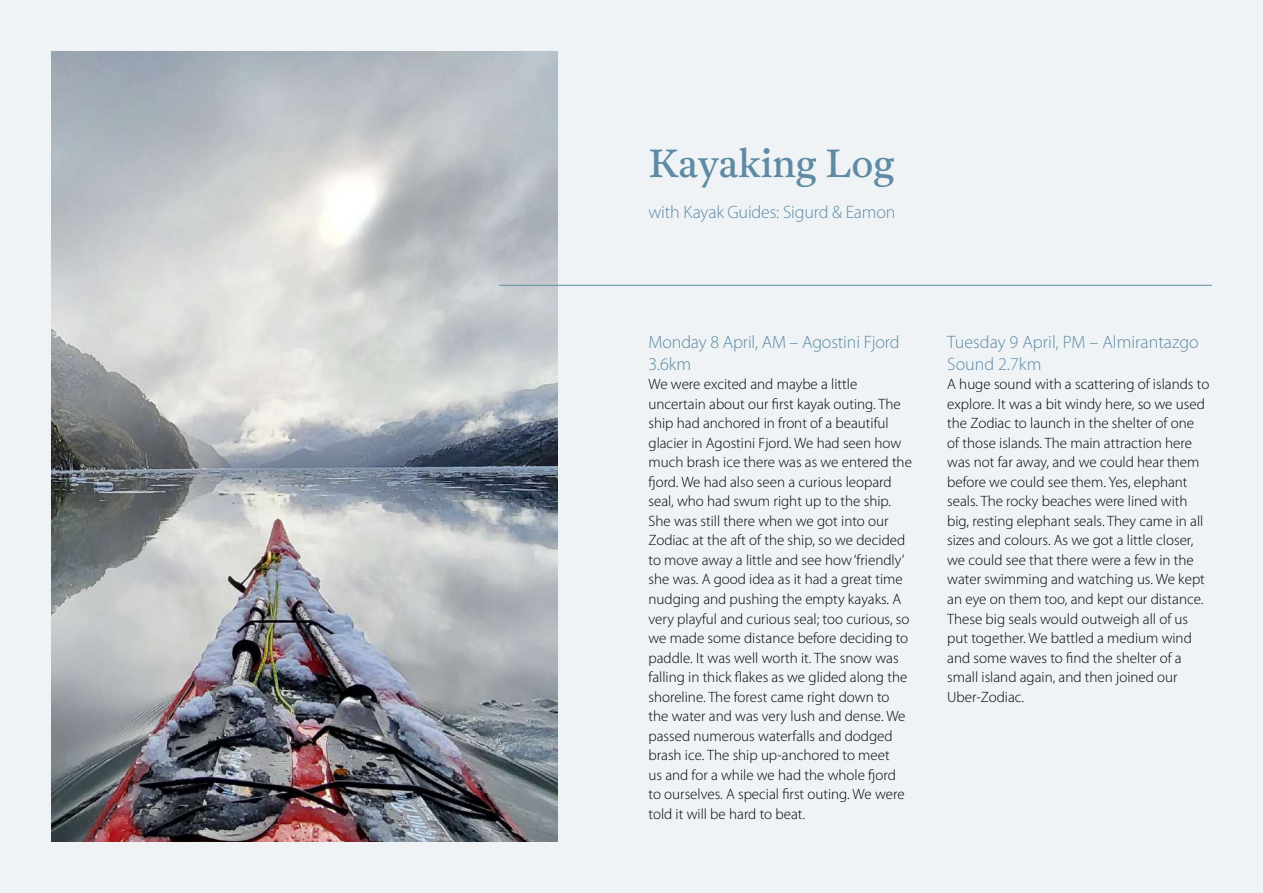
<style>
.page{position:relative;width:1263px;height:893px;background:#eff3f6}
.page>*{position:absolute;margin:0;border:0;box-sizing:border-box;transform-origin:0 0}
.t1{font:39px "Antwerp";color:#5e8aa4}
.t2{font:300 18px/21.6px "Myriad Pro";letter-spacing:-.01em;color:#5e8aa4}
.t3{font:300 15px/19.5px "Myriad Pro";color:#000}
</style>
<div class="page">
<img style="left:51px;top:51px;width:507px;height:791px">
<hr style="left:499px;top:285px;width:712px;height:1px;background:#5e8aa4">
<h1 class="t1" style="left:648px;top:137px;width:247px">Kayaking Log</h1>
<p class="t2" style="left:648px;top:201px;width:248px">with Kayak Guides: Sigurd &amp; Eamon</p>
<p class="t2" style="left:648px;top:332px;width:253px">Monday 8 April, AM – Agostini Fjord<br>3.6km</p>
<p class="t3" style="left:648px;top:375px;width:265px">We were excited and maybe a little uncertain about our first kayak outing. The ship had anchored in front of a beautiful glacier in Agostini Fjord. We had seen how much brash ice there was as we entered the fjord. We had also seen a curious leopard seal, who had swum right up to the ship.<br>She was still there when we got into our Zodiac at the aft of the ship, so we decided to move away a little and see how ‘friendly’ she was. A good idea as it had a great time nudging and pushing the empty kayaks. A very playful and curious seal; too curious, so we made some distance before deciding to paddle. It was well worth it. The snow was falling in thick flakes as we glided along the shoreline. The forest came right down to the water and was very lush and dense. We passed numerous waterfalls and dodged brash ice. The ship up-anchored to meet<br>us and for a while we had the whole fjord to ourselves. A special first outing. We were told it will be hard to beat.</p>
<p class="t2" style="left:947px;top:332px;width:253px">Tuesday 9 April, PM – Almirantazgo<br>Sound 2.7km</p>
<p class="t3" style="left:947px;top:375px;width:264px">A huge sound with a scattering of islands to explore. It was a bit windy here, so we used the Zodiac to launch in the shelter of one of those islands. The main attraction here was not far away, and we could hear them before we could see them. Yes, elephant seals. The rocky beaches were lined with big, resting elephant seals. They came in all sizes and colours. As we got a little closer, we could see that there were a few in the water swimming and watching us. We kept an eye on them too, and kept our distance.<br>These big seals would outweigh all of us put together. We battled a medium wind and some waves to find the shelter of a small island again, and then joined our Uber-Zodiac.</p>
</div>
